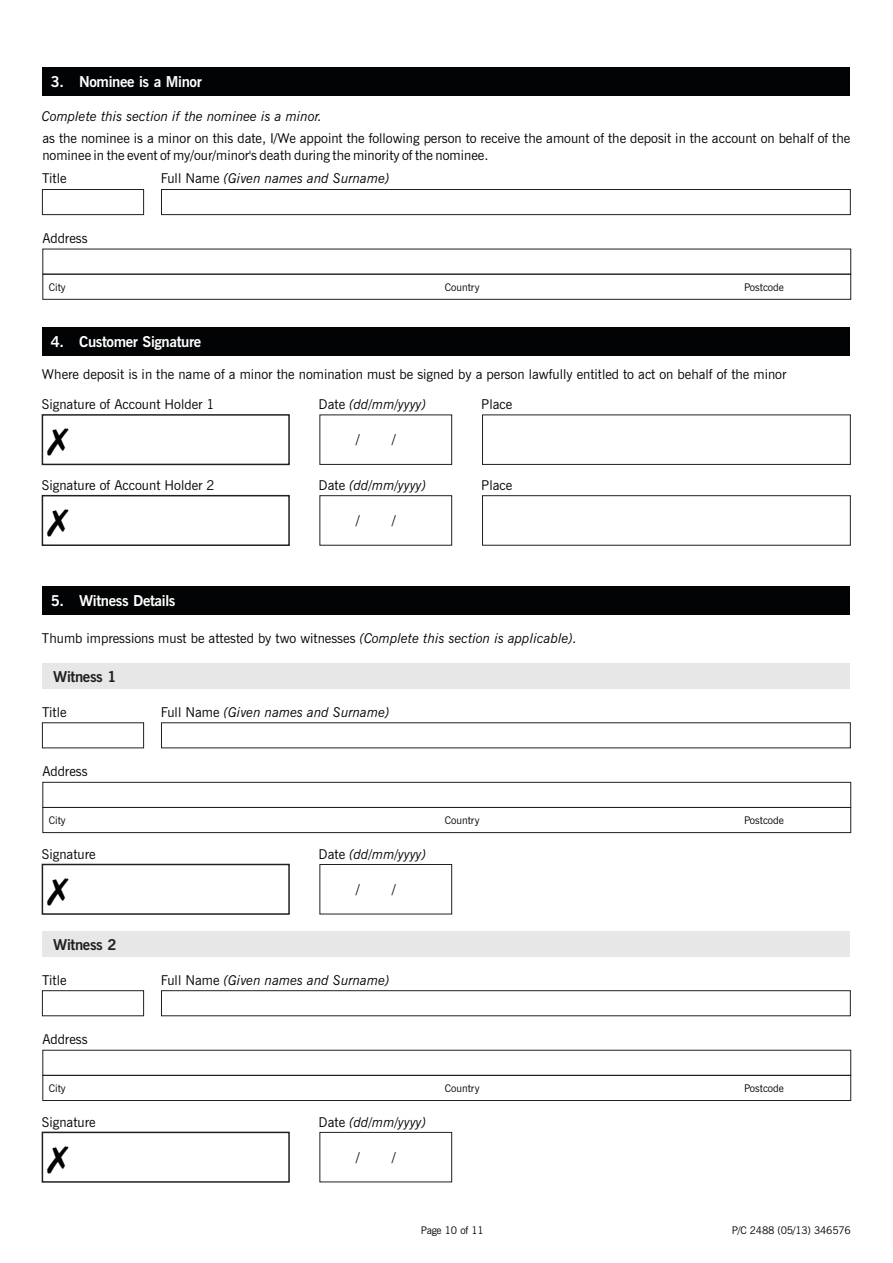
<style>
.page{position:relative;width:893px;height:1263px;background:#fff}
.page>*{position:absolute;margin:0;border:0;box-sizing:border-box;transform-origin:0 0}
.t1{font:700 15px "News Gothic BT";letter-spacing:-.025em;color:#fff}
.t2{font:700 15px "News Gothic BT";letter-spacing:-.025em;color:#231f20}
.t3{font:13.5px/16.2px "News Gothic BT";color:#020304}
.t4{font:italic 13.5px "News Gothic BT";color:#020304}
.t5{font:10.5px "News Gothic BT";color:#020304}
.t6{font:10.5px "News Gothic BT";letter-spacing:-.025em;color:#020304}
.s1{font-style:normal}
.s2{font-style:italic}
</style>
<div class="page">
<div style="left:42px;top:67px;width:808px;height:29px;background:#020304"></div>
<div style="left:42px;top:327px;width:808px;height:28px;background:#020304"></div>
<div style="left:42px;top:586px;width:808px;height:29px;background:#020304"></div>
<div style="left:161px;top:189px;width:689px;height:26px;border:1px solid #231f20"></div>
<div style="left:42px;top:189px;width:102px;height:26px;border:1px solid #231f20"></div>
<div style="left:43px;top:274px;width:808px;height:25px;border:1px solid #231f20"></div>
<div style="left:42px;top:414px;width:248px;height:51px;border:2px solid #231f20"></div>
<div style="left:42px;top:495px;width:248px;height:51px;border:2px solid #231f20"></div>
<div style="left:482px;top:415px;width:368px;height:50px;border:1px solid #231f20"></div>
<div style="left:320px;top:415px;width:132px;height:50px;border:1px solid #231f20"></div>
<div style="left:482px;top:495px;width:368px;height:50px;border:1px solid #231f20"></div>
<div style="left:320px;top:495px;width:132px;height:50px;border:1px solid #231f20"></div>
<div style="left:161px;top:990px;width:689px;height:26px;border:1px solid #231f20"></div>
<div style="left:42px;top:990px;width:102px;height:26px;border:1px solid #231f20"></div>
<div style="left:42px;top:664px;width:808px;height:25px;background:#e6e7e6"></div>
<div style="left:42px;top:931px;width:808px;height:26px;background:#e6e7e6"></div>
<div style="left:43px;top:782px;width:808px;height:26px;border:1px solid #231f20"></div>
<div style="left:43px;top:1050px;width:808px;height:25px;border:1px solid #231f20"></div>
<div style="left:43px;top:807px;width:808px;height:26px;border:1px solid #231f20"></div>
<div style="left:43px;top:1075px;width:808px;height:26px;border:1px solid #231f20"></div>
<div style="left:42px;top:864px;width:248px;height:51px;border:2px solid #231f20"></div>
<div style="left:42px;top:1132px;width:248px;height:51px;border:2px solid #231f20"></div>
<div style="left:320px;top:864px;width:132px;height:50px;border:1px solid #231f20"></div>
<div style="left:320px;top:1132px;width:132px;height:50px;border:1px solid #231f20"></div>
<p class="t1" style="left:51px;top:76px;width:15px">3.</p>
<p class="t1" style="left:79px;top:76px;width:124px">Nominee is a Minor</p>
<p class="t4" style="left:42px;top:111px;width:282px">Complete this section if the nominee is a minor.</p>
<p class="t3" style="left:42px;top:132px;width:809px">as the nominee is a minor on this date, I/We appoint the following person to receive the amount of the deposit in the account on behalf of the nominee in the event of my/our/minor's death during the minority of the nominee.</p>
<p class="t3" style="left:42px;top:172px;width:26px">Title</p>
<p class="t4" style="left:161px;top:173px;width:230px"><span class="s1">Full Name</span> (Given names and Surname)</p>
<p class="t3" style="left:42px;top:231px;width:47px">Address</p>
<p class="t5" style="left:49px;top:283px;width:18px">City</p>
<p class="t5" style="left:445px;top:283px;width:36px">Country</p>
<p class="t5" style="left:744px;top:283px;width:41px">Postcode</p>
<p class="t1" style="left:51px;top:335px;width:15px">4.</p>
<p class="t1" style="left:79px;top:335px;width:124px">Customer Signature</p>
<p class="t3" style="left:42px;top:368px;width:746px">Where deposit is in the name of a minor the nomination must be signed by a person lawfully entitled to act on behalf of the minor</p>
<p class="t4" style="left:319px;top:399px;width:109px"><span class="s1">Date</span> (dd/mm/yyyy)</p>
<p class="t3" style="left:481px;top:398px;width:33px">Place</p>
<p class="t3" style="left:356px;top:432px;width:5px">/</p>
<p class="t3" style="left:392px;top:432px;width:5px">/</p>
<p class="t4" style="left:319px;top:480px;width:109px"><span class="s1">Date</span> (dd/mm/yyyy)</p>
<p class="t3" style="left:481px;top:478px;width:33px">Place</p>
<p class="t3" style="left:356px;top:513px;width:5px">/</p>
<p class="t3" style="left:392px;top:513px;width:5px">/</p>
<p class="t3" style="left:42px;top:398px;width:174px">Signature of Account Holder 1</p>
<p class="t3" style="left:42px;top:478px;width:174px">Signature of Account Holder 2</p>
<p class="t1" style="left:51px;top:595px;width:15px">5.</p>
<p class="t1" style="left:79px;top:595px;width:98px">Witness Details</p>
<p class="t3" style="left:42px;top:632px;width:537px">Thumb impressions must be attested by two witnesses <span class="s2">(Complete this section is applicable).</span></p>
<p class="t2" style="left:53px;top:670px;width:65px">Witness 1</p>
<p class="t3" style="left:42px;top:705px;width:26px">Title</p>
<p class="t3" style="left:42px;top:764px;width:47px">Address</p>
<p class="t5" style="left:49px;top:816px;width:18px">City</p>
<p class="t3" style="left:42px;top:847px;width:55px">Signature</p>
<p class="t2" style="left:53px;top:938px;width:65px">Witness 2</p>
<p class="t3" style="left:42px;top:973px;width:26px">Title</p>
<p class="t3" style="left:42px;top:1032px;width:47px">Address</p>
<p class="t5" style="left:49px;top:1084px;width:18px">City</p>
<p class="t3" style="left:42px;top:1115px;width:55px">Signature</p>
<p class="t4" style="left:161px;top:706px;width:230px"><span class="s1">Full Name</span> (Given names and Surname)</p>
<p class="t4" style="left:319px;top:848px;width:109px"><span class="s1">Date</span> (dd/mm/yyyy)</p>
<p class="t3" style="left:356px;top:882px;width:5px">/</p>
<p class="t3" style="left:392px;top:882px;width:5px">/</p>
<p class="t5" style="left:445px;top:816px;width:36px">Country</p>
<p class="t5" style="left:744px;top:816px;width:41px">Postcode</p>
<p class="t4" style="left:161px;top:974px;width:230px"><span class="s1">Full Name</span> (Given names and Surname)</p>
<p class="t4" style="left:319px;top:1116px;width:109px"><span class="s1">Date</span> (dd/mm/yyyy)</p>
<p class="t3" style="left:356px;top:1150px;width:5px">/</p>
<p class="t3" style="left:392px;top:1150px;width:5px">/</p>
<p class="t5" style="left:445px;top:1084px;width:36px">Country</p>
<p class="t5" style="left:744px;top:1084px;width:41px">Postcode</p>
<p class="t6" style="left:421px;top:1226px;width:65px">Page 10 of 11</p>
<p class="t6" style="left:732px;top:1226px;width:121px">P/C 2488 (05/13) 346576</p>
</div>
